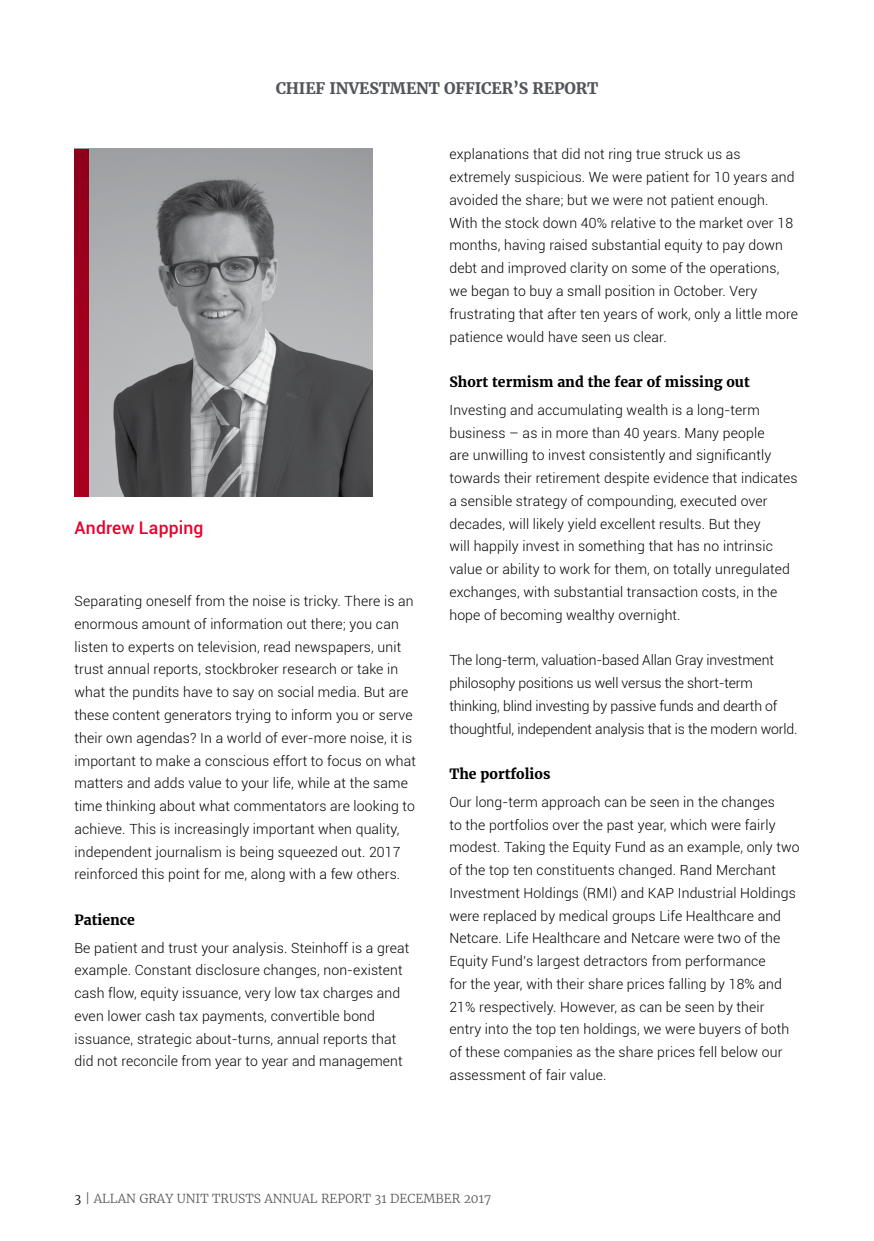
<style>
.page{position:relative;width:874px;height:1241px;background:#fff}
.page>*{position:absolute;margin:0;border:0;box-sizing:border-box;transform-origin:0 0}
.t1{font:500 17.5px "Roboto";letter-spacing:.01em;color:#e8002a}
.t2{font:700 15.75px "Merriweather";letter-spacing:-.01em;color:#52555b}
.t3{font:300 14px/22.8px "Roboto";letter-spacing:.01em;color:#000}
.t4{font:300 14px/22.8px "Roboto";letter-spacing:-.01em;color:#000}
.t5{font:700 14px "Merriweather";color:#000}
.t6{font:300 12.25px "Merriweather";color:#58595b}
.s1{color:#000}
</style>
<div class="page">
<img style="left:89px;top:149px;width:283px;height:347px">
<svg style="left:74px;top:149px;width:15px;height:347px;background:#9f001d"></svg>
<p class="t2" style="left:275px;top:78px;width:324px">CHIEF INVESTMENT OFFICER’S REPORT</p>
<p class="t1" style="left:74px;top:515px;width:130px">Andrew Lapping</p>
<p class="t3" style="left:74px;top:589px;width:343px">Separating oneself from the noise is tricky. There is an enormous amount of information out there; you can listen to experts on television, read newspapers, unit trust annual reports, stockbroker research or take in what the pundits have to say on social media. But are these content generators trying to inform you or serve their own agendas? In a world of ever-more noise, it is important to make a conscious effort to focus on what matters and adds value to your life, while at the same time thinking about what commentators are looking to achieve. This is increasingly important when quality, independent journalism is being squeezed out. 2017 reinforced this point for me, along with a few others.</p>
<p class="t5" style="left:74px;top:910px;width:62px">Patience</p>
<p class="t3" style="left:74px;top:935px;width:336px">Be patient and trust your analysis. Steinhoff is a great example. Constant disclosure changes, non-existent cash flow, equity issuance, very low tax charges and even lower cash tax payments, convertible bond issuance, strategic about-turns, annual reports that did not reconcile from year to year and management</p>
<p class="t3" style="left:449px;top:143px;width:350px">explanations that did not ring true struck us as extremely suspicious. We were patient for 10 years and avoided the share; but we were not patient enough.<br>With the stock down 40% relative to the market over 18 months, having raised substantial equity to pay down debt and improved clarity on some of the operations, we began to buy a small position in October. Very frustrating that after ten years of work, only a little more patience would have seen us clear.</p>
<p class="t5" style="left:449px;top:372px;width:302px">Short termism and the fear of missing out</p>
<p class="t3" style="left:449px;top:398px;width:349px">Investing and accumulating wealth is a long-term business – as in more than 40 years. Many people<br>are unwilling to invest consistently and significantly towards their retirement despite evidence that indicates a sensible strategy of compounding, executed over decades, will likely yield excellent results. But they<br>will happily invest in something that has no intrinsic value or ability to work for them, on totally unregulated exchanges, with substantial transaction costs, in the hope of becoming wealthy overnight.</p>
<p class="t4" style="left:449px;top:648px;width:349px">The long-term, valuation-based Allan Gray investment philosophy positions us well versus the short-term thinking, blind investing by passive funds and dearth of thoughtful, independent analysis that is the modern world.</p>
<p class="t5" style="left:449px;top:764px;width:102px">The portfolios</p>
<p class="t3" style="left:449px;top:789px;width:351px">Our long-term approach can be seen in the changes<br>to the portfolios over the past year, which were fairly modest. Taking the Equity Fund as an example, only two of the top ten constituents changed. Rand Merchant Investment Holdings (RMI) and KAP Industrial Holdings were replaced by medical groups Life Healthcare and Netcare. Life Healthcare and Netcare were two of the Equity Fund’s largest detractors from performance<br>for the year, with their share prices falling by 18% and 21% respectively. However, as can be seen by their entry into the top ten holdings, we were buyers of both of these companies as the share prices fell below our assessment of fair value.</p>
<p class="t6" style="left:74px;top:1190px;width:418px"><span class="s1">3</span> | ALLAN GRAY UNIT TRUSTS ANNUAL REPORT 31 DECEMBER 2017</p>
</div>
